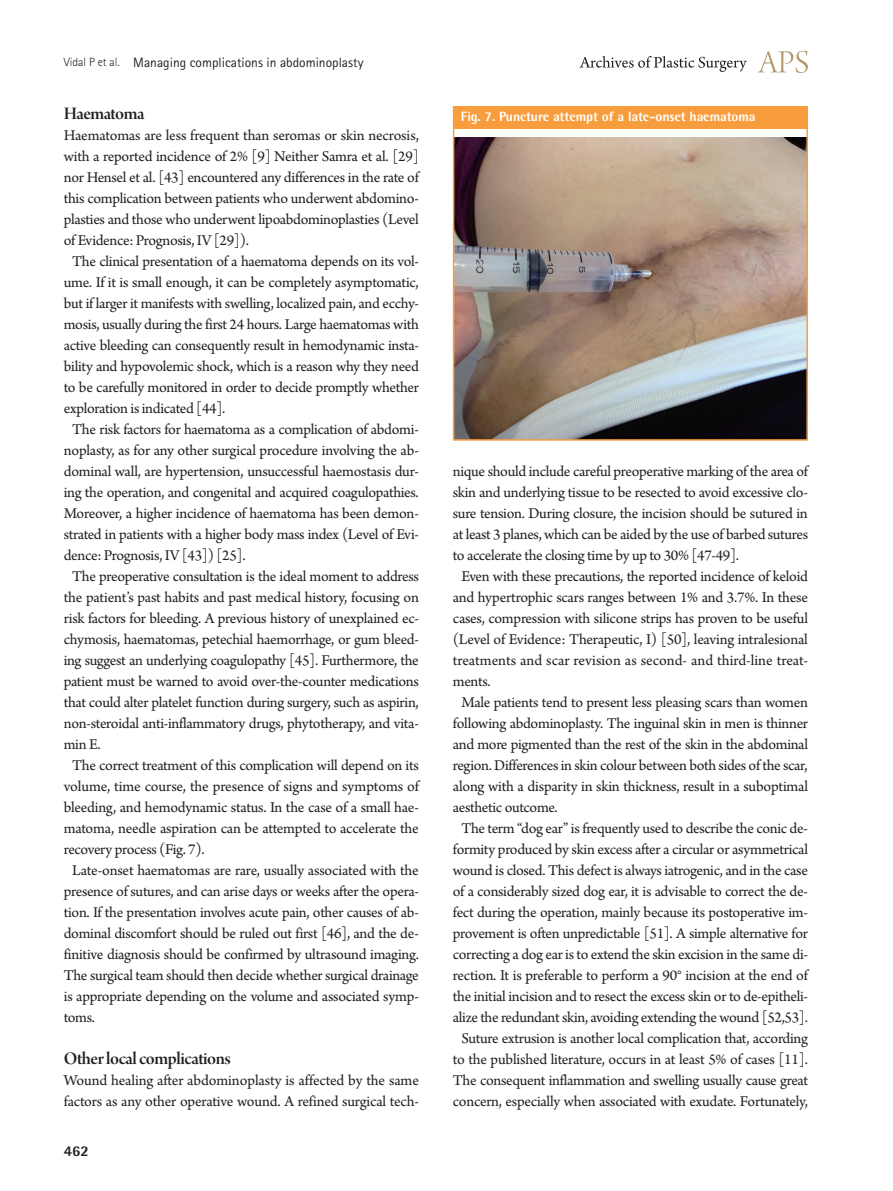
<style>
.page{position:relative;width:893px;height:1191px;background:#fff}
.page>*{position:absolute;margin:0;border:0;box-sizing:border-box;transform-origin:0 0}
.중제목{font:18.75px "Arno Pro Smbd Display";letter-spacing:-.025em;color:#231f20}
.본문{font:15.75px/21px "Arno Pro";letter-spacing:-.02em;color:#231f20;text-align:justify}
.본문_0{font:15.75px/21px "Arno Pro";letter-spacing:-.02em;color:#231f20;text-align:justify}
.t1{font:800 15px "Rotis Semi Sans Std";color:#231f20}
.t2{font:13.5px "Rotis Sans Serif Std";color:#231f20}
.표그림제목{font:800 13.5px "Rotis Semi Sans Std";letter-spacing:-.01em;color:#fff}
.s1{font-weight:300;font-size:12px}
</style>
<div class="page">
<svg style="left:757px;top:51px;width:51px;height:22px"></svg>
<svg style="left:579px;top:56px;width:168px;height:16px"></svg>
<img style="left:456px;top:137px;width:349px;height:301px">
<div style="left:453px;top:106px;width:354px;height:23px;background:#f89d3d"></div>
<div style="left:453px;top:106px;width:355px;height:335px;border:2px solid #f89d3d"></div>
<p class="t2" style="left:64px;top:54px;width:301px"><span class="s1">Vidal P et al.</span> Managing complications in abdominoplasty</p>
<p class="중제목" style="left:64px;top:103px;width:82px">Haematoma</p>
<p class="본문_0" style="left:64px;top:126px;width:357px">Haematomas are less frequent than seromas or skin necrosis, with a reported incidence of 2% [9] Neither Samra et al. [29] nor Hensel et al. [43] encountered any differences in the rate of this complication between patients who underwent abdomino&shy;plasties and those who underwent lipoabdominoplasties (Level of Evidence: Prognosis, IV [29]).</p>
<p class="본문" style="left:64px;top:252px;width:357px;text-indent:9px">The clinical presentation of a haematoma depends on its vol&shy;ume. If it is small enough, it can be completely asymptomatic, but if larger it manifests with swelling, localized pain, and ecchy&shy;mosis, usually during the first 24 hours. Large haematomas with active bleeding can consequently result in hemodynamic insta&shy;bility and hypovolemic shock, which is a reason why they need to be carefully monitored in order to decide promptly whether exploration is indicated [44].</p>
<p class="본문" style="left:64px;top:420px;width:357px;text-indent:9px">The risk factors for haematoma as a complication of abdomi&shy;noplasty, as for any other surgical procedure involving the ab&shy;dominal wall, are hypertension, unsuccessful haemostasis dur&shy;ing the operation, and congenital and acquired coagulopathies.<br>Moreover, a higher incidence of haematoma has been demon&shy;strated in patients with a higher body mass index (Level of Evi&shy;dence: Prognosis, IV [43]) [25].</p>
<p class="본문" style="left:64px;top:567px;width:357px;text-indent:9px">The preoperative consultation is the ideal moment to address the patient’s past habits and past medical history, focusing on risk factors for bleeding. A previous history of unexplained ec&shy;chymosis, haematomas, petechial haemorrhage, or gum bleed&shy;ing suggest an underlying coagulopathy [45]. Furthermore, the patient must be warned to avoid over-the-counter medications that could alter platelet function during surgery, such as aspirin, non-steroidal anti-inflammatory drugs, phytotherapy, and vita&shy;min E.</p>
<p class="본문" style="left:64px;top:756px;width:357px;text-indent:9px">The correct treatment of this complication will depend on its volume, time course, the presence of signs and symptoms of bleeding, and hemodynamic status. In the case of a small hae&shy;matoma, needle aspiration can be attempted to accelerate the recovery process (Fig. 7).</p>
<p class="본문" style="left:64px;top:861px;width:357px;text-indent:9px">Late-onset haematomas are rare, usually associated with the presence of sutures, and can arise days or weeks after the opera&shy;tion. If the presentation involves acute pain, other causes of ab&shy;dominal discomfort should be ruled out first [46], and the de&shy;finitive diagnosis should be confirmed by ultrasound imaging.<br>The surgical team should then decide whether surgical drainage is appropriate depending on the volume and associated symp&shy;toms.</p>
<p class="중제목" style="left:64px;top:1048px;width:169px">Other local complications</p>
<p class="본문_0" style="left:64px;top:1071px;width:357px">Wound healing after abdominoplasty is affected by the same factors as any other operative wound. A refined surgical tech-</p>
<p class="t1" style="left:64px;top:1141px;width:27px">462</p>
<p class="표그림제목" style="left:461px;top:108px;width:296px">Fig. 7. Puncture attempt of a late-onset haematoma</p>
<p class="본문_0" style="left:453px;top:462px;width:357px">nique should include careful preoperative marking of the area of skin and underlying tissue to be resected to avoid excessive clo&shy;sure tension. During closure, the incision should be sutured in at least 3 planes, which can be aided by the use of barbed sutures to accelerate the closing time by up to 30% [47-49].</p>
<p class="본문" style="left:453px;top:567px;width:357px;text-indent:9px">Even with these precautions, the reported incidence of keloid and hypertrophic scars ranges between 1% and 3.7%. In these cases, compression with silicone strips has proven to be useful (Level of Evidence: Therapeutic, I) [50], leaving intralesional treatments and scar revision as second- and third-line treat&shy;ments.</p>
<p class="본문" style="left:453px;top:693px;width:357px;text-indent:9px">Male patients tend to present less pleasing scars than women following abdominoplasty. The inguinal skin in men is thinner and more pigmented than the rest of the skin in the abdominal region. Differences in skin colour between both sides of the scar, along with a disparity in skin thickness, result in a suboptimal aesthetic outcome.</p>
<p class="본문" style="left:453px;top:819px;width:357px;text-align:center">The term “dog ear” is frequently used to describe the conic de&shy;formity produced by skin excess after a circular or asymmetrical wound is closed. This defect is always iatrogenic, and in the case of a considerably sized dog ear, it is advisable to correct the de&shy;fect during the operation, mainly because its postoperative im&shy;provement is often unpredictable [51]. A simple alternative for correcting a dog ear is to extend the skin excision in the same di&shy;rection. It is preferable to perform a 90° incision at the end of the initial incision and to resect the excess skin or to de-epitheli&shy;alize the redundant skin, avoiding extending the wound [52,53].</p>
<p class="본문" style="left:453px;top:1029px;width:357px;text-align:center">Suture extrusion is another local complication that, according to the published literature, occurs in at least 5% of cases [11].<br>The consequent inflammation and swelling usually cause great concern, especially when associated with exudate. Fortunately,</p>
</div>
